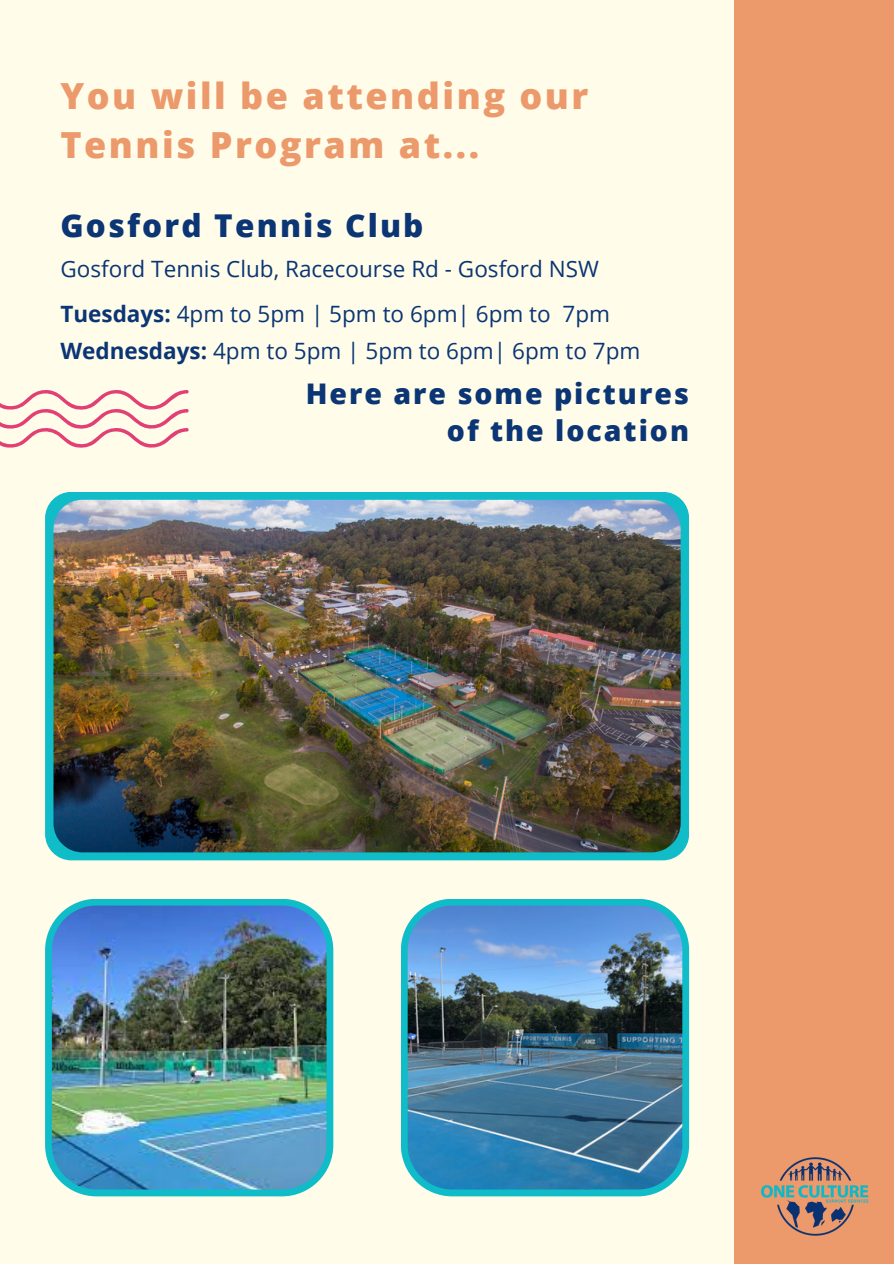
<style>
.page{position:relative;width:894px;height:1264px;background:#fff}
.page>*{position:absolute;margin:0;border:0;box-sizing:border-box;transform-origin:0 0}
.t1{font:800 36px/49.5px "Open Sans";letter-spacing:.07em;color:#ec996c}
.t2{font:800 31.5px "Open Sans";letter-spacing:.07em;color:#0b3574}
.t3{font:800 28.5px/37.2px "Open Sans";letter-spacing:.07em;color:#0b3574;text-align:right}
.t4{font:22.5px "Open Sans";color:#0b3574}
.s1{font-weight:700}
</style>
<div class="page">
<div style="left:0;top:0;width:893px;height:1263px;background:#fffde9"></div>
<div style="left:734px;top:0;width:159px;height:1263px;background:#ec996c"></div>
<img style="left:761px;top:1157px;width:108px;height:79px">
<svg style="left:0;top:390px;width:189px;height:58px"></svg>
<img style="left:45px;top:899px;width:288px;height:297px">
<img style="left:401px;top:899px;width:288px;height:297px">
<div style="left:45px;top:492px;width:643px;height:368px;background:#0fbcc8;border-radius:26px"></div>
<img style="left:53px;top:500px;width:627px;height:352px;border-radius:29px">
<p class="t1" style="left:60px;top:70px;width:529px">You will be attending our<br>Tennis Program at...</p>
<p class="t2" style="left:60px;top:203px;width:364px">Gosford Tennis Club</p>
<h2 class="t4" style="left:60px;top:253px;width:539px">Gosford Tennis Club, Racecourse Rd - Gosford NSW</h2>
<p class="t4" style="left:60px;top:297px;width:551px"><span class="s1">Tuesdays:</span> 4pm to 5pm | 5pm to 6pm| 6pm to 7pm</p>
<p class="t4" style="left:60px;top:334px;width:581px"><span class="s1">Wednesdays:</span> 4pm to 5pm | 5pm to 6pm| 6pm to 7pm</p>
<p class="t3" style="left:305px;top:374px;width:385px">Here are some pictures of the location</p>
</div>
